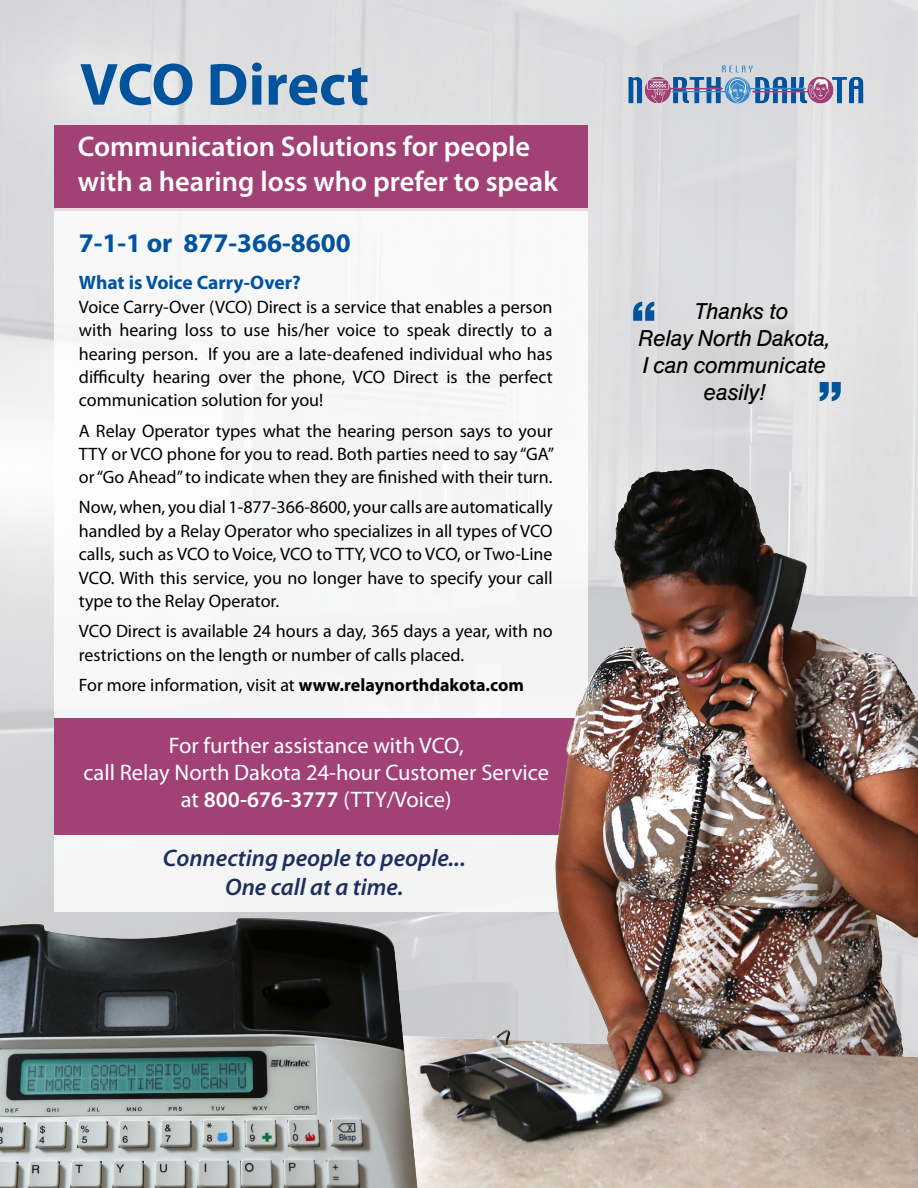
<style>
.page{position:relative;width:918px;height:1188px;background:#fff}
.page>*{position:absolute;margin:0;border:0;box-sizing:border-box;transform-origin:0 0}
.t1{font:700 60px "Myriad Pro";color:#01539e}
.t2{font:700 expanded 51px "Berthold Standard BQ";color:#01539e}
.t3{font:600 28.5px/34.2px "Myriad Pro";color:#fff}
.t4{font:700 27px "Myriad Pro";color:#01539e}
.t5{font:italic 600 24px/28.8px "Myriad Pro";color:#1e2f5e;text-align:center}
.t6{font:22.5px/27px "Myriad Pro";color:#fff;text-align:center}
.t7{font:italic 22.5px "Berthold Standard BQ";color:#000}
.t8{font:700 19.5px "Myriad Pro";color:#01539e}
.t9{font:18px/23.4px "Myriad Pro";color:#000;text-align:justify}
.s1{font-weight:700}
.s2{font-weight:600}
</style>
<div class="page">
<div style="left:54px;top:125px;width:534px;height:86px;background:#a14176"></div>
<div style="left:54px;top:208px;width:534px;height:510px;background:#f8f8f8"></div>
<img style="left:624px;top:62px;width:243px;height:46px">
<img style="left:0;top:447px;width:918px;height:741px">
<img style="left:0;top:855px;width:541px;height:333px">
<h1 class="t1" style="left:80px;top:45px;width:291px">VCO Direct</h1>
<h3 class="t3" style="left:78px;top:129px;width:482px">Communication Solutions for people with a hearing loss who prefer to speak</h3>
<h3 class="t4" style="left:79px;top:226px;width:273px">7-1-1 or 877-366-8600</h3>
<p class="t8" style="left:79px;top:270px;width:223px">What is Voice Carry-Over?</p>
<p class="t9" style="left:79px;top:295px;width:475px">Voice Carry-Over (VCO) Direct is a service that enables a person with hearing loss to use his/her voice to speak directly to a hearing person. If you are a late-deafened individual who has difficulty hearing over the phone, VCO Direct is the perfect communication solution for you!</p>
<p class="t9" style="left:79px;top:418px;width:477px">A Relay Operator types what the hearing person says to your TTY or VCO phone for you to read. Both parties need to say “GA” or “Go Ahead” to indicate when they are finished with their turn.</p>
<p class="t9" style="left:79px;top:495px;width:475px">Now, when, you dial 1-877-366-8600, your calls are automatically handled by a Relay Operator who specializes in all types of VCO calls, such as VCO to Voice, VCO to TTY, VCO to VCO, or Two-Line VCO. With this service, you no longer have to specify your call type to the Relay Operator.</p>
<p class="t9" style="left:79px;top:619px;width:475px">VCO Direct is available 24 hours a day, 365 days a year, with no restrictions on the length or number of calls placed.</p>
<p class="t9" style="left:79px;top:673px;width:447px">For more information, visit at <span class="s1">www.relaynorthdakota.com</span></p>
<p class="t6" style="left:83px;top:731px;width:467px">For further assistance with VCO,<br>call Relay North Dakota 24-hour Customer Service at <span class="s2">800-676-3777</span> (TTY/Voice)</p>
<h3 class="t5" style="left:163px;top:843px;width:304px">Connecting people to people...<br>One call at a time.</h3>
<h2 class="t2" style="left:631px;top:290px;width:27px">“</h2>
<p class="t7" style="left:694px;top:299px;width:95px">Thanks to</p>
<p class="t7" style="left:639px;top:326px;width:193px">Relay North Dakota,</p>
<p class="t7" style="left:643px;top:353px;width:184px">I can communicate</p>
<p class="t7" style="left:704px;top:380px;width:63px">easily!</p>
<h2 class="t2" style="left:817px;top:370px;width:27px">”</h2>
</div>
